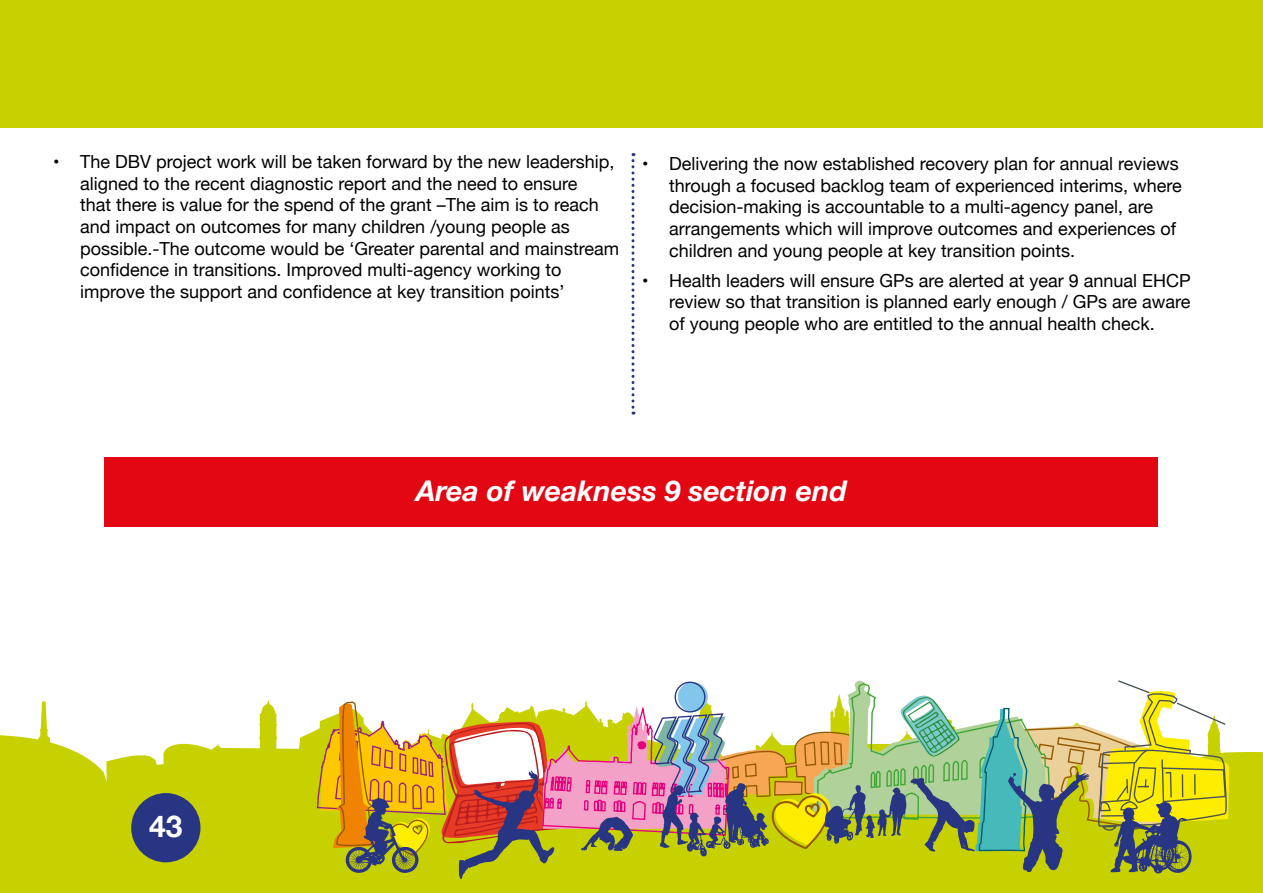
<style>
.page{position:relative;width:1263px;height:893px;background:#fff}
.page>*{position:absolute;margin:0;border:0;box-sizing:border-box;transform-origin:0 0}
.t1{font:700 30px "Helvetica Neue";color:#fff}
.t2{font:italic 700 28.5px "Helvetica Neue";color:#fff}
.t3{font:18px/21.6px "Helvetica Neue";color:#000}
</style>
<div class="page">
<svg style="left:0;top:700px;width:1263px;height:193px;fill:#c8d100"></svg>
<svg style="left:316px;top:680px;width:914px;height:203px"></svg>
<div style="left:131px;top:793px;width:69px;height:69px;background:#283583;border-radius:50%"></div>
<svg style="left:631px;top:153px;width:3px;height:262px"></svg>
<div style="left:0;top:0;width:1263px;height:128px;background:#c8d100"></div>
<div style="left:105px;top:457px;width:1053px;height:69px;background:#e30613"></div>
<p class="t3" style="left:80px;top:152px;width:540px;text-indent:-27px">• The DBV project work will be taken forward by the new leadership, aligned to the recent diagnostic report and the need to ensure<br>that there is value for the spend of the grant –The aim is to reach and impact on outcomes for many children /young people as possible.-The outcome would be ‘Greater parental and mainstream confidence in transitions. Improved multi-agency working to improve the support and confidence at key transition points’</p>
<p class="t3" style="left:669px;top:154px;width:514px;text-indent:-27px">• Delivering the now established recovery plan for annual reviews through a focused backlog team of experienced interims, where decision-making is accountable to a multi-agency panel, are arrangements which will improve outcomes and experiences of children and young people at key transition points.</p>
<p class="t3" style="left:669px;top:271px;width:523px;text-align:justify;text-indent:-27px">• Health leaders will ensure GPs are alerted at year 9 annual EHCP review so that transition is planned early enough / GPs are aware of young people who are entitled to the annual health check.</p>
<h1 class="t1" style="left:149px;top:803px;width:35px">43</h1>
<h2 class="t2" style="left:416px;top:468px;width:432px">Area of weakness 9 section end</h2>
</div>
